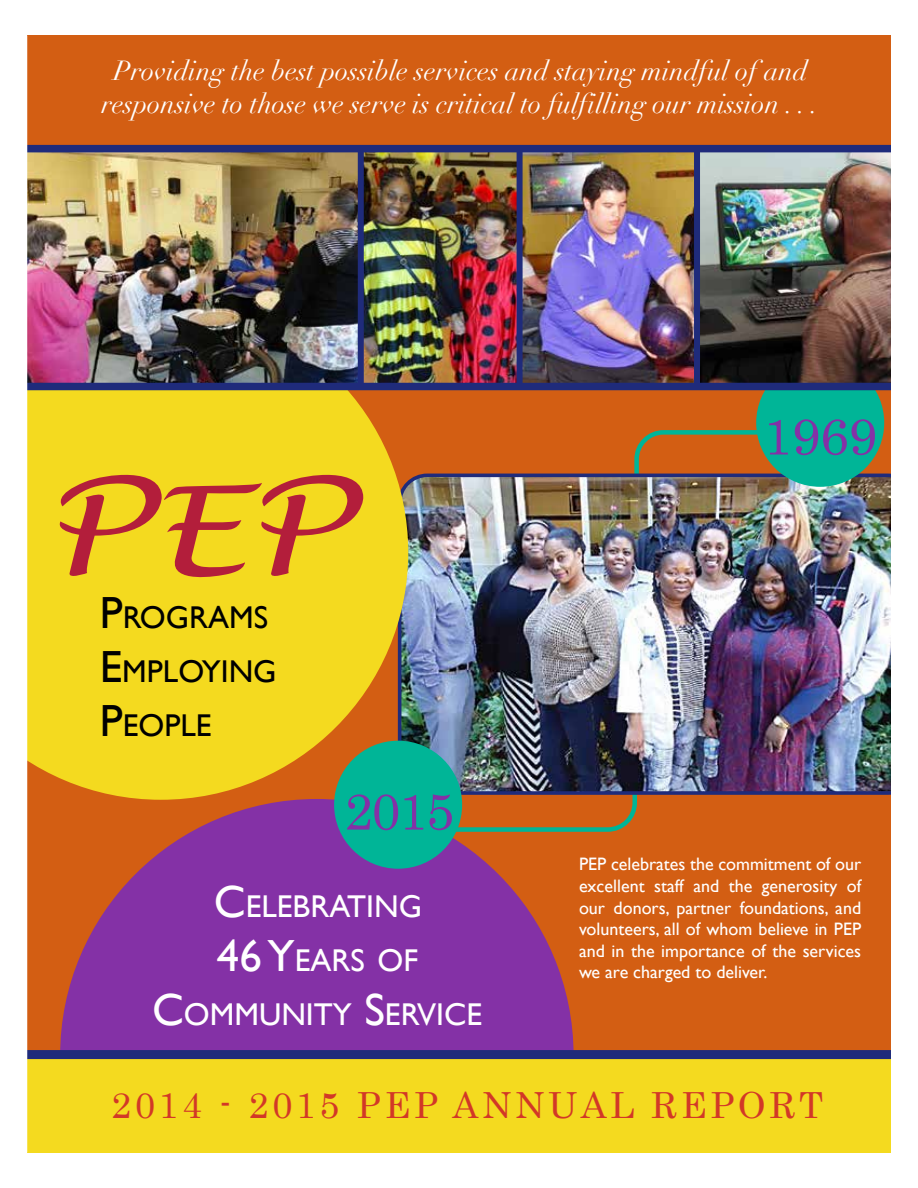
<style>
.page{position:relative;width:918px;height:1188px;background:#fff}
.page>*{position:absolute;margin:0;border:0;box-sizing:border-box;transform-origin:0 0}
.t1{font:51px "Century";letter-spacing:-.01em;color:#8431a6}
.t2{font:36px "Century";letter-spacing:.1em;color:#d23827}
.t3{font:31.5px/54px "Gill Sans";color:#fff;text-align:center}
.t4{font:31.5px/54px "Gill Sans";color:#000}
.t5{font:italic 27px/32.4px "Didot";color:#fff;text-align:center}
.t6{font:18px/21.6px "Gill Sans";color:#fff;text-align:justify}
.s1{font-size:45px}
</style>
<div class="page">
<div style="left:27px;top:35px;width:864px;height:1118px;background:#d35e13"></div>
<svg style="left:60px;top:800px;width:514px;height:250px;fill:#8431a6"></svg>
<div style="left:27px;top:1056px;width:367px;height:97px;background:#f4da1f"></div>
<div style="left:389px;top:1056px;width:502px;height:97px;background:#f4da1f"></div>
<svg style="left:455px;top:795px;width:182px;height:39px"></svg>
<svg style="left:632px;top:430px;width:246px;height:44px"></svg>
<img style="left:408px;top:474px;width:483px;height:321px">
<div style="left:756px;top:359px;width:128px;height:128px;background:#00b597;border-radius:50%"></div>
<svg style="left:27px;top:390px;width:381px;height:410px;fill:#f4da1f"></svg>
<svg style="left:54px;top:466px;width:309px;height:118px"></svg>
<div style="left:334px;top:741px;width:128px;height:128px;background:#00b597;border-radius:50%"></div>
<img style="left:364px;top:152px;width:153px;height:231px">
<img style="left:700px;top:152px;width:191px;height:231px">
<img style="left:523px;top:152px;width:171px;height:231px">
<img style="left:27px;top:152px;width:331px;height:231px">
<div style="left:27px;top:383px;width:864px;height:7px;background:#1f2b7b"></div>
<div style="left:27px;top:145px;width:864px;height:7px;background:#1f2b7b"></div>
<div style="left:358px;top:148px;width:6px;height:237px;background:#1f2b7b"></div>
<div style="left:517px;top:149px;width:6px;height:237px;background:#1f2b7b"></div>
<div style="left:694px;top:150px;width:6px;height:236px;background:#1f2b7b"></div>
<div style="left:27px;top:1050px;width:864px;height:9px;background:#1f2b7b"></div>
<h3 class="t5" style="left:101px;top:55px;width:719px">Providing the best possible services and staying mindful of and responsive to those we serve is critical to fulfilling our mission . . .</h3>
<h3 class="t4" style="left:100px;top:591px;width:178px"><span class="s1">P</span>ROGRAMS<br><span class="s1">E</span>MPLOYING<br><span class="s1">P</span>EOPLE</h3>
<h1 class="t1" style="left:345px;top:768px;width:111px">2015</h1>
<h3 class="t3" style="left:152px;top:880px;width:332px"><span class="s1">C</span>ELEBRATING<br><span class="s1">46 Y</span>EARS OF<br><span class="s1">C</span>OMMUNITY <span class="s1">S</span>ERVICE</h3>
<h1 class="t1" style="left:763px;top:393px;width:115px">1969</h1>
<p class="t6" style="left:579px;top:854px;width:284px">PEP celebrates the commitment of our excellent staff and the generosity of our donors, partner foundations, and volunteers, all of whom believe in PEP and in the importance of the services we are charged to deliver.</p>
<h2 class="t2" style="left:111px;top:1075px;width:713px">2014 - 2015 PEP ANNUAL REPORT</h2>
</div>
